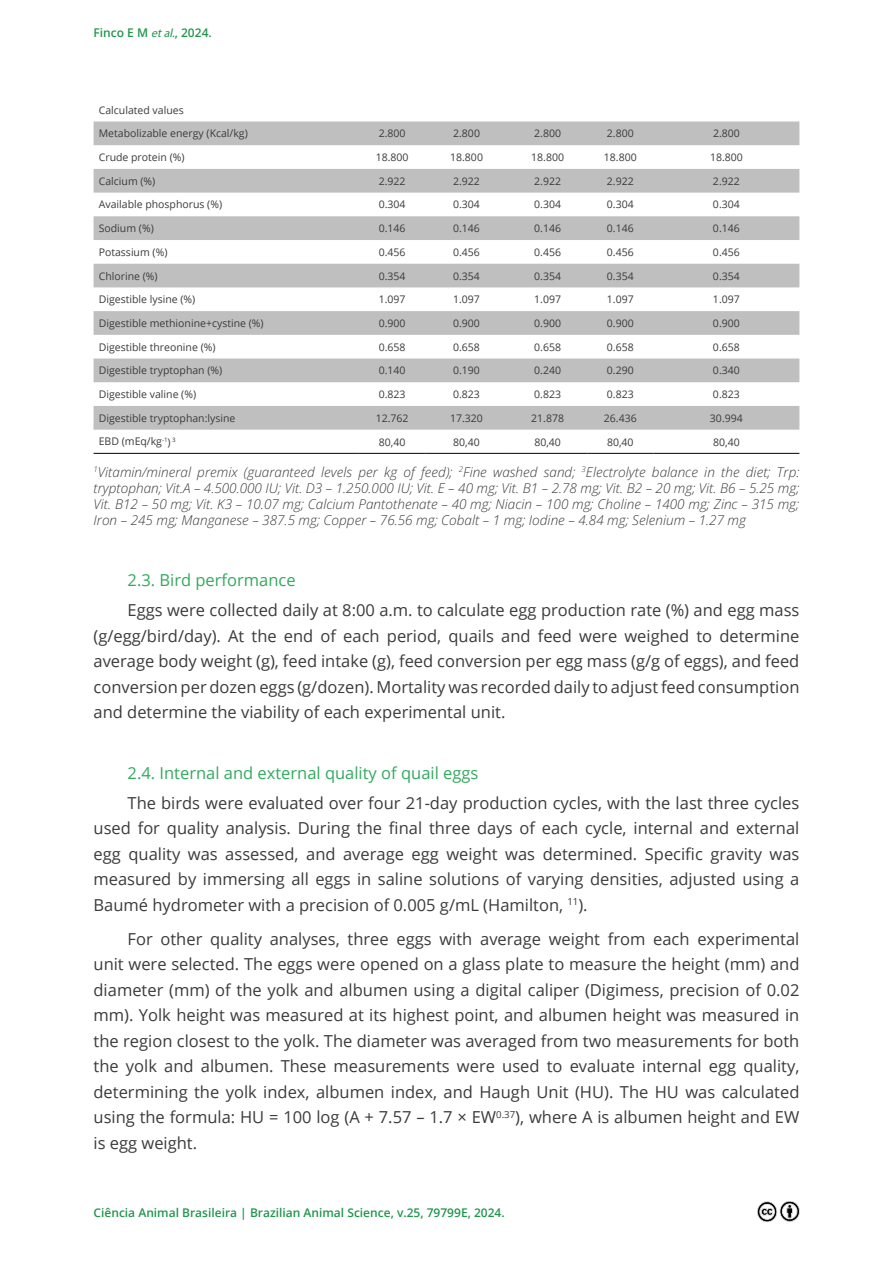
<style>
.page{position:relative;width:893px;height:1263px;background:#fff}
.page>*{position:absolute;margin:0;border:0;box-sizing:border-box;transform-origin:0 0}
.t1{font:16.5px/25.5px "Open Sans";color:#3c3b3b;text-align:justify}
.t2{font:16.5px "Open Sans";color:#33a95e}
.t3{font:italic 13.5px/16.2px "Open Sans";color:#3c3b3b;text-align:justify}
.t4{font:600 12px "Open Sans";color:#22964d}
.t5{font:10.5px "Open Sans";color:#3c3b3b}
.s1{font-family:"Myriad Pro";font-weight:400;font-style:italic}
</style>
<div class="page">
<img style="left:757px;top:1201px;width:43px;height:20px">
<svg style="left:94px;top:121px;width:705px;height:309px;fill:#bfbfbf"></svg>
<hr style="left:94px;top:453px;width:265px;height:1px;background:#000">
<hr style="left:359px;top:453px;width:66px;height:1px;background:#000">
<hr style="left:425px;top:453px;width:83px;height:1px;background:#000">
<hr style="left:508px;top:453px;width:79px;height:1px;background:#000">
<hr style="left:587px;top:453px;width:66px;height:1px;background:#000">
<hr style="left:653px;top:453px;width:146px;height:1px;background:#000">
<p class="t4" style="left:94px;top:24px;width:120px">Finco E M <span class="s1">etal.</span>, 2024.</p>
<p class="t5" style="left:99px;top:103px;width:86px">Calculated values</p>
<p class="t5" style="left:99px;top:126px;width:151px">Metabolizable energy (Kcal/kg)</p>
<p class="t5" style="left:379px;top:126px;width:28px">2.800</p>
<p class="t5" style="left:453px;top:126px;width:28px">2.800</p>
<p class="t5" style="left:534px;top:126px;width:28px">2.800</p>
<p class="t5" style="left:607px;top:126px;width:28px">2.800</p>
<p class="t5" style="left:713px;top:126px;width:28px">2.800</p>
<p class="t5" style="left:99px;top:150px;width:87px">Crude protein (%)</p>
<p class="t5" style="left:376px;top:150px;width:34px">18.800</p>
<p class="t5" style="left:450px;top:150px;width:34px">18.800</p>
<p class="t5" style="left:531px;top:150px;width:34px">18.800</p>
<p class="t5" style="left:604px;top:150px;width:34px">18.800</p>
<p class="t5" style="left:710px;top:150px;width:34px">18.800</p>
<p class="t5" style="left:99px;top:174px;width:58px">Calcium (%)</p>
<p class="t5" style="left:379px;top:174px;width:28px">2.922</p>
<p class="t5" style="left:453px;top:174px;width:28px">2.922</p>
<p class="t5" style="left:534px;top:174px;width:28px">2.922</p>
<p class="t5" style="left:607px;top:174px;width:28px">2.922</p>
<p class="t5" style="left:713px;top:174px;width:28px">2.922</p>
<p class="t5" style="left:99px;top:197px;width:125px">Available phosphorus (%)</p>
<p class="t5" style="left:379px;top:197px;width:28px">0.304</p>
<p class="t5" style="left:453px;top:197px;width:28px">0.304</p>
<p class="t5" style="left:534px;top:197px;width:28px">0.304</p>
<p class="t5" style="left:607px;top:197px;width:28px">0.304</p>
<p class="t5" style="left:713px;top:197px;width:28px">0.304</p>
<p class="t5" style="left:99px;top:221px;width:56px">Sodium (%)</p>
<p class="t5" style="left:379px;top:221px;width:28px">0.146</p>
<p class="t5" style="left:453px;top:221px;width:28px">0.146</p>
<p class="t5" style="left:534px;top:221px;width:28px">0.146</p>
<p class="t5" style="left:607px;top:221px;width:28px">0.146</p>
<p class="t5" style="left:713px;top:221px;width:28px">0.146</p>
<p class="t5" style="left:99px;top:245px;width:70px">Potassium (%)</p>
<p class="t5" style="left:379px;top:245px;width:28px">0.456</p>
<p class="t5" style="left:453px;top:245px;width:28px">0.456</p>
<p class="t5" style="left:534px;top:245px;width:28px">0.456</p>
<p class="t5" style="left:607px;top:245px;width:28px">0.456</p>
<p class="t5" style="left:713px;top:245px;width:28px">0.456</p>
<p class="t5" style="left:99px;top:269px;width:60px">Chlorine (%)</p>
<p class="t5" style="left:379px;top:269px;width:28px">0.354</p>
<p class="t5" style="left:453px;top:269px;width:28px">0.354</p>
<p class="t5" style="left:534px;top:269px;width:28px">0.354</p>
<p class="t5" style="left:607px;top:269px;width:28px">0.354</p>
<p class="t5" style="left:713px;top:269px;width:28px">0.354</p>
<p class="t5" style="left:99px;top:292px;width:98px">Digestible lysine (%)</p>
<p class="t5" style="left:379px;top:292px;width:28px">1.097</p>
<p class="t5" style="left:453px;top:292px;width:28px">1.097</p>
<p class="t5" style="left:534px;top:292px;width:28px">1.097</p>
<p class="t5" style="left:607px;top:292px;width:28px">1.097</p>
<p class="t5" style="left:713px;top:292px;width:28px">1.097</p>
<p class="t5" style="left:99px;top:316px;width:166px">Digestible methionine+cystine (%)</p>
<p class="t5" style="left:379px;top:316px;width:28px">0.900</p>
<p class="t5" style="left:453px;top:316px;width:28px">0.900</p>
<p class="t5" style="left:534px;top:316px;width:28px">0.900</p>
<p class="t5" style="left:607px;top:316px;width:28px">0.900</p>
<p class="t5" style="left:713px;top:316px;width:28px">0.900</p>
<p class="t5" style="left:99px;top:340px;width:118px">Digestible threonine (%)</p>
<p class="t5" style="left:379px;top:340px;width:28px">0.658</p>
<p class="t5" style="left:453px;top:340px;width:28px">0.658</p>
<p class="t5" style="left:534px;top:340px;width:28px">0.658</p>
<p class="t5" style="left:607px;top:340px;width:28px">0.658</p>
<p class="t5" style="left:713px;top:340px;width:28px">0.658</p>
<p class="t5" style="left:99px;top:363px;width:125px">Digestible tryptophan (%)</p>
<p class="t5" style="left:379px;top:363px;width:28px">0.140</p>
<p class="t5" style="left:453px;top:363px;width:28px">0.190</p>
<p class="t5" style="left:534px;top:363px;width:28px">0.240</p>
<p class="t5" style="left:607px;top:363px;width:28px">0.290</p>
<p class="t5" style="left:713px;top:363px;width:28px">0.340</p>
<p class="t5" style="left:99px;top:387px;width:99px">Digestible valine (%)</p>
<p class="t5" style="left:379px;top:387px;width:28px">0.823</p>
<p class="t5" style="left:453px;top:387px;width:28px">0.823</p>
<p class="t5" style="left:534px;top:387px;width:28px">0.823</p>
<p class="t5" style="left:607px;top:387px;width:28px">0.823</p>
<p class="t5" style="left:713px;top:387px;width:28px">0.823</p>
<p class="t5" style="left:99px;top:411px;width:138px">Digestible tryptophan:lysine</p>
<p class="t5" style="left:376px;top:411px;width:34px">12.762</p>
<p class="t5" style="left:450px;top:411px;width:34px">17.320</p>
<p class="t5" style="left:531px;top:411px;width:34px">21.878</p>
<p class="t5" style="left:604px;top:411px;width:34px">26.436</p>
<p class="t5" style="left:710px;top:411px;width:34px">30.994</p>
<p class="t5" style="left:99px;top:434px;width:78px">EBD (mEq/kg<sup>-1</sup>) <sup>3</sup></p>
<p class="t5" style="left:379px;top:434px;width:28px">80,40</p>
<p class="t5" style="left:453px;top:434px;width:28px">80,40</p>
<p class="t5" style="left:534px;top:434px;width:28px">80,40</p>
<p class="t5" style="left:607px;top:434px;width:28px">80,40</p>
<p class="t5" style="left:713px;top:434px;width:28px">80,40</p>
<p class="t3" style="left:94px;top:463px;width:707px"><sup>1</sup>Vitamin/mineral premix (guaranteed levels per kg of feed); <sup>2</sup>Fine washed sand; <sup>3</sup>Electrolyte balance in the diet; Trp: tryptophan; Vit.A – 4.500.000 IU; Vit. D3 – 1.250.000 IU; Vit. E – 40 mg; Vit. B1 – 2.78 mg; Vit. B2 – 20 mg; Vit. B6 – 5.25 mg; Vit. B12 – 50 mg; Vit. K3 – 10.07 mg; Calcium Pantothenate – 40 mg; Niacin – 100 mg; Choline – 1400 mg; Zinc – 315 mg; Iron – 245 mg; Manganese – 387.5 mg; Copper – 76.56 mg; Cobalt – 1 mg; Iodine – 4.84 mg; Selenium – 1.27 mg</p>
<p class="t2" style="left:128px;top:569px;width:170px">2.3. Bird performance</p>
<p class="t1" style="left:94px;top:597px;width:707px;text-indent:34px">Eggs were collected daily at 8:00 a.m. to calculate egg production rate (%) and egg mass (g/egg/bird/day). At the end of each period, quails and feed were weighed to determine average body weight (g), feed intake (g), feed conversion per egg mass (g/g of eggs), and feed conversion per dozen eggs (g/dozen). Mortality was recorded daily to adjust feed consumption and determine the viability of each experimental unit.</p>
<p class="t2" style="left:128px;top:762px;width:352px">2.4. Internal and external quality of quail eggs</p>
<p class="t1" style="left:94px;top:790px;width:707px;text-indent:34px">The birds were evaluated over four 21-day production cycles, with the last three cycles used for quality analysis. During the final three days of each cycle, internal and external egg quality was assessed, and average egg weight was determined. Specific gravity was measured by immersing all eggs in saline solutions of varying densities, adjusted using a Baumé hydrometer with a precision of 0.005 g/mL (Hamilton, <sup>11</sup>).</p>
<p class="t1" style="left:94px;top:926px;width:707px;text-indent:34px">For other quality analyses, three eggs with average weight from each experimental unit were selected. The eggs were opened on a glass plate to measure the height (mm) and diameter (mm) of the yolk and albumen using a digital caliper (Digimess, precision of 0.02 mm). Yolk height was measured at its highest point, and albumen height was measured in the region closest to the yolk. The diameter was averaged from two measurements for both the yolk and albumen. These measurements were used to evaluate internal egg quality, determining the yolk index, albumen index, and Haugh Unit (HU). The HU was calculated using the formula: HU = 100 log (A + 7.57 – 1.7 × EW<sup>0.37</sup>), where A is albumen height and EW is egg weight.</p>
<p class="t4" style="left:94px;top:1204px;width:413px">Ciência Animal Brasileira | Brazilian Animal Science, v.25, 79799E, 2024.</p>
</div>
